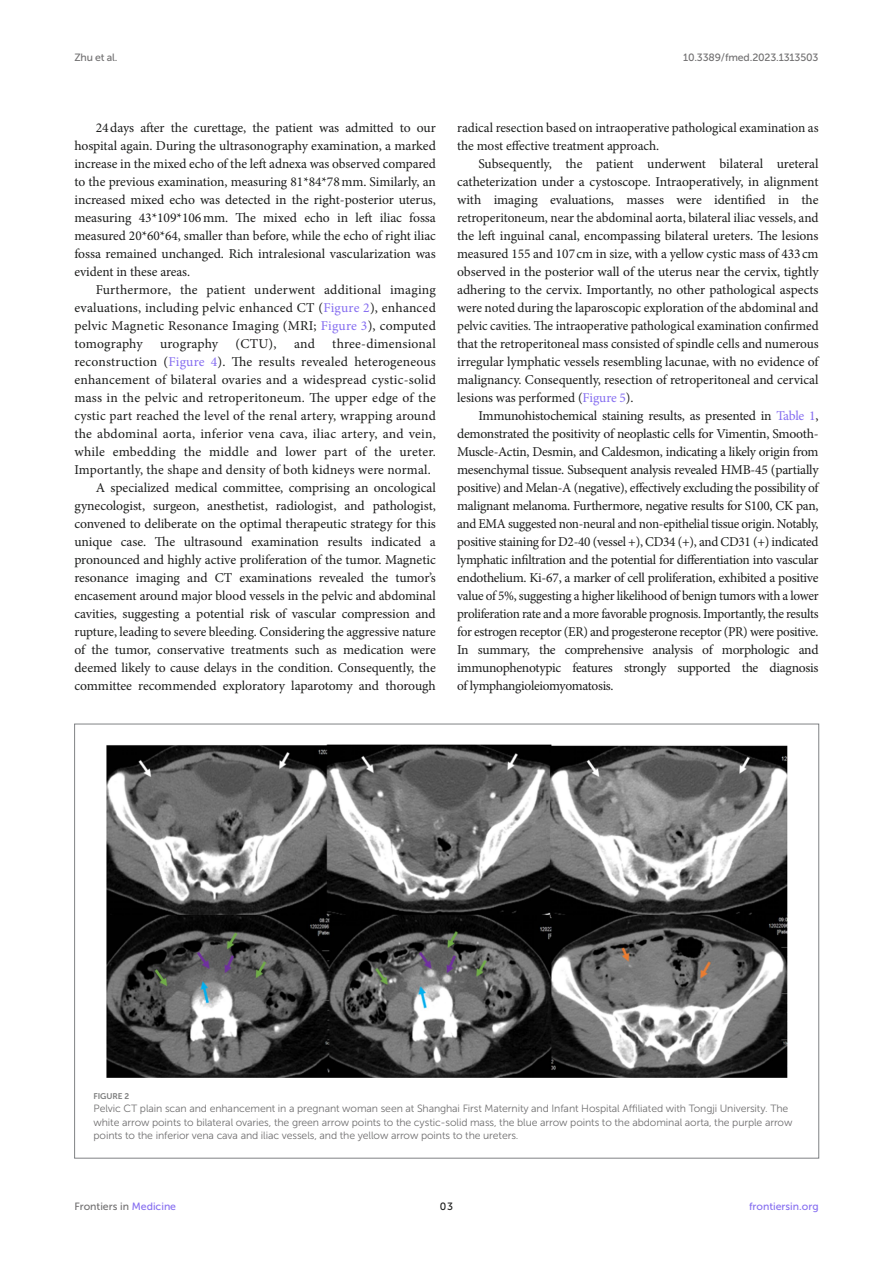
<style>
.page{position:relative;width:893px;height:1263px;background:#fff}
.page>*{position:absolute;margin:0;border:0;box-sizing:border-box;transform-origin:0 0}
.TEXT{font:13.5px/18px "Minion Pro";letter-spacing:-.005em;color:#1b1c1b;text-align:justify}
.FIG_LEG{font:10.5px/13.5px "Museo Sans 300";letter-spacing:-.01em;color:#706f70}
.t1{font:10.5px "Museo Sans 500";letter-spacing:-.015em;color:#706f70}
.t2{font:10.5px "Museo Sans 500";color:#856df0}
.t3{font:10.5px "Museo Sans 500";color:#1b1c1b}
.FIG_HD{font:8.25px "Museo Sans 700";letter-spacing:-.01em;color:#7e7f7f}
.s1{color:#856df0}
</style>
<div class="page">
<img style="left:106px;top:744px;width:682px;height:334px">
<p class="t1" style="left:74px;top:51px;width:45px">Zhu et al.</p>
<p class="t1" style="left:683px;top:51px;width:137px">10.3389/fmed.2023.1313503</p>
<p class="TEXT" style="left:74px;top:119px;width:363px;text-indent:21px">24days after the curettage, the patient was admitted to our hospital again. During the ultrasonography examination, a marked increase in the mixed echo of the left adnexa was observed compared to the previous examination, measuring 81*84*78mm. Similarly, an increased mixed echo was detected in the right-posterior uterus, measuring 43*109*106mm. The mixed echo in left iliac fossa measured 20*60*64, smaller than before, while the echo of right iliac fossa remained unchanged. Rich intralesional vascularization was evident in these areas.</p>
<p class="TEXT" style="left:74px;top:281px;width:363px;text-indent:21px">Furthermore, the patient underwent additional imaging evaluations, including pelvic enhanced CT (<span class="s1">Figure 2</span>), enhanced pelvic Magnetic Resonance Imaging (MRI; <span class="s1">Figure 3</span>), computed tomography</p>
<p class="TEXT" style="left:74px;top:335px;width:363px;text-indent:258px">three-dimensional reconstruction (<span class="s1">Figure 4</span>). The results revealed heterogeneous enhancement of bilateral ovaries and a widespread cystic-solid mass in the pelvic and retroperitoneum. The upper edge of the cystic part reached the level of the renal artery, wrapping around the abdominal aorta, inferior vena cava, iliac artery, and vein, while embedding the middle and lower part of the ureter.<br>Importantly, the shape and density of both kidneys were normal.</p>
<p class="TEXT" style="left:74px;top:479px;width:363px;text-indent:21px">A specialized medical committee, comprising an oncological gynecologist, surgeon, anesthetist, radiologist, and pathologist, convened to deliberate on the optimal therapeutic strategy for this unique case. The ultrasound examination results indicated a pronounced and highly active proliferation of the tumor. Magnetic resonance imaging and CT examinations revealed the tumor’s encasement around major blood vessels in the pelvic and abdominal cavities, suggesting a potential risk of vascular compression and rupture, leading to severe bleeding. Considering the aggressive nature of the tumor, conservative treatments such as medication were deemed likely to cause delays in the condition. Consequently, the committee recommended exploratory laparotomy and thorough</p>
<p class="TEXT" style="left:160px;top:335px;width:60px">urography</p>
<p class="TEXT" style="left:236px;top:335px;width:43px">(CTU),</p>
<p class="TEXT" style="left:294px;top:335px;width:22px">and</p>
<p class="TEXT" style="left:457px;top:119px;width:363px">radical resection based on intraoperative pathological examination as the most effective treatment approach.</p>
<p class="TEXT" style="left:457px;top:155px;width:363px;text-indent:21px">Subsequently, the patient underwent bilateral ureteral catheterization under a cystoscope. Intraoperatively, in alignment with imaging evaluations, masses were identified in the retroperitoneum, near the abdominal aorta, bilateral iliac vessels, and the left inguinal canal, encompassing bilateral ureters. The lesions measured 155 and 107cm in size, with a yellow cystic mass of 433cm observed in the posterior wall of the uterus near the cervix, tightly adhering to the cervix. Importantly, no other pathological aspects were noted during the laparoscopic exploration of the abdominal and pelvic cavities. The intraoperative pathological examination confirmed that the retroperitoneal mass consisted of spindle cells and numerous irregular lymphatic vessels resembling lacunae, with no evidence of malignancy. Consequently, resection of retroperitoneal and cervical lesions was performed (<span class="s1">Figure 5</span>).</p>
<p class="TEXT" style="left:457px;top:407px;width:363px;text-indent:21px">Immunohistochemical staining results, as presented in <span class="s1">Table 1</span>, demonstrated the positivity of neoplastic cells for Vimentin, Smooth-Muscle-Actin, Desmin, and Caldesmon, indicating a likely origin from mesenchymal tissue. Subsequent analysis revealed HMB-45 (partially positive) and Melan-A (negative), effectively excluding the possibility of malignant melanoma. Furthermore, negative results for S100, CK pan, and EMA suggested non-neural and non-epithelial tissue origin. Notably, positive staining for D2-40 (vessel +), CD34 (+), and CD31 (+) indicated lymphatic infiltration and the potential for differentiation into vascular endothelium. Ki-67, a marker of cell proliferation, exhibited a positive value of 5%, suggesting a higher likelihood of benign tumors with a lower proliferation rate and a more favorable prognosis. Importantly, the results for estrogen receptor (ER) and progesterone receptor (PR) were positive.<br>In summary, the comprehensive analysis of morphologic and immunophenotypic features strongly supported the diagnosis of lymphangioleiomyomatosis.</p>
<p class="FIG_HD" style="left:94px;top:1091px;width:37px">FIGURE 2</p>
<p class="FIG_LEG" style="left:94px;top:1102px;width:700px">Pelvic CT plain scan and enhancement in a pregnant woman seen at Shanghai First Maternity and Infant Hospital Affiliated with Tongji University. The white arrow points to bilateral ovaries, the green arrow points to the cystic-solid mass, the blue arrow points to the abdominal aorta, the purple arrow points to the inferior vena cava and iliac vessels, and the yellow arrow points to the ureters.</p>
<p class="t1" style="left:74px;top:1200px;width:103px">Frontiers in <span class="s1">Medicine</span></p>
<p class="t3" style="left:440px;top:1200px;width:15px">03</p>
<p class="t2" style="left:749px;top:1200px;width:71px">frontiersin.org</p>
</div>
